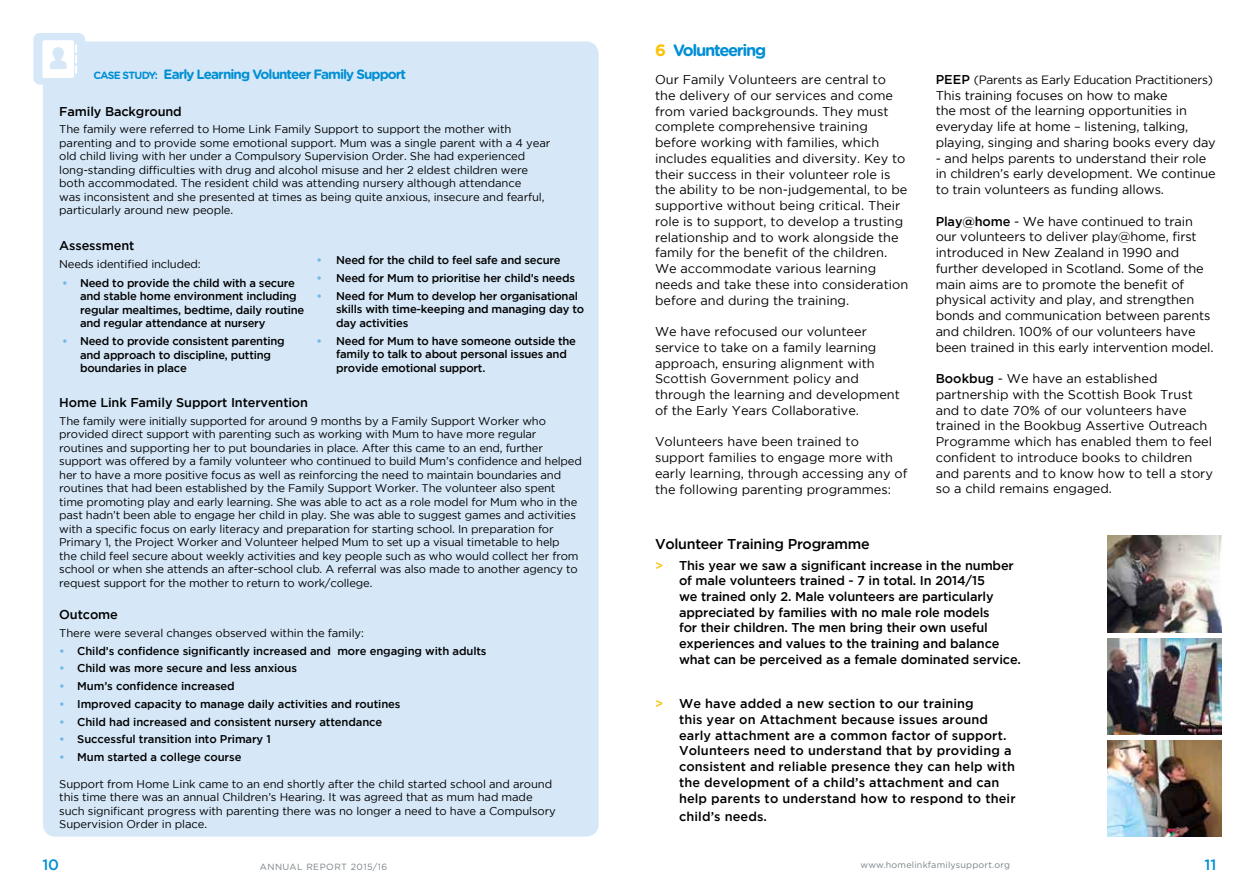
<style>
.page{position:relative;width:1259px;height:893px;background:#fff}
.page>*{position:absolute;margin:0;border:0;box-sizing:border-box;transform-origin:0 0}
.t1{font:700 16.5px "Gotham Rounded";letter-spacing:-.08em;color:#008fd3}
.t2{font:500 15px "Gotham";color:#008fd3}
.t3{font:500 14.25px "Gotham";letter-spacing:-.02em;color:#000}
.t4{font:700 13.5px "Gotham Rounded";letter-spacing:-.07em;color:#008fd3}
.t5{font:12.75px/15.8px "Gotham";color:#000}
.t6{font:500 12.75px/15.8px "Gotham";letter-spacing:-.01em;color:#000}
.t7{font:500 12.75px/15.8px "Gotham";letter-spacing:.01em;color:#000}
.t8{font:12px "Gotham";letter-spacing:-.02em;color:#000}
.t9{font:11.25px/13.5px "Gotham";letter-spacing:-.015em;color:#000}
.t10{font:500 11.25px/13.5px "Gotham";letter-spacing:-.02em;color:#000}
.t11{font:9px "Gotham Rounded";letter-spacing:.02em;color:#798286}
.t12{font:9px "Gotham Rounded";letter-spacing:.05em;color:#798286}
.s1{font-size:10.5px}
.s2{font-weight:700;color:#72b9e7}
.s3{color:#fdc100}
.s4{font-weight:500;font-size:12.75px}
.s5{font-weight:500}
</style>
<div class="page">
<div style="left:43px;top:41px;width:555px;height:796px;background:#d6e8f8;border-radius:13px"></div>
<div style="left:33px;top:33px;width:52px;height:52px;background:#d6e8f8;border-radius:6px"></div>
<svg style="left:42px;top:40px;width:35px;height:38px"></svg>
<img style="left:1108px;top:536px;width:113px;height:96px">
<img style="left:1108px;top:638px;width:113px;height:97px">
<img style="left:1108px;top:740px;width:113px;height:97px">
<p class="t4" style="left:94px;top:64px;width:314px"><span class="s1">CASE STUDY:</span> Early Learning Volunteer Family Support</p>
<p class="t6" style="left:59px;top:103px;width:124px">Family Background</p>
<p class="t9" style="left:59px;top:122px;width:492px">The family were referred to Home Link Family Support to support the mother with parenting and to provide some emotional support. Mum was a single parent with a 4 year old child living with her under a Compulsory Supervision Order. She had experienced long-standing difficulties with drug and alcohol misuse and her 2 eldest children were both accommodated. The resident child was attending nursery although attendance<br>was inconsistent and she presented at times as being quite anxious, insecure and fearful, particularly around new people.</p>
<p class="t6" style="left:59px;top:237px;width:77px">Assessment</p>
<p class="t9" style="left:59px;top:257px;width:143px">Needs identified included:</p>
<p class="t10" style="left:80px;top:276px;width:226px;text-indent:-18px"><span class="s2">•</span> Need to provide the child with a secure and stable home environment including regular mealtimes, bedtime, daily routine and regular attendance at nursery</p>
<p class="t10" style="left:80px;top:334px;width:206px;text-indent:-18px"><span class="s2">•</span> Need to provide consistent parenting and approach to discipline, putting boundaries in place</p>
<p class="t10" style="left:317px;top:253px;width:245px"><span class="s2">•</span> Need for the child to feel safe and secure</p>
<p class="t10" style="left:317px;top:271px;width:260px"><span class="s2">•</span> Need for Mum to prioritise her child’s needs</p>
<p class="t10" style="left:336px;top:289px;width:249px;text-indent:-19px"><span class="s2">•</span> Need for Mum to develop her organisational skills with time-keeping and managing day to day activities</p>
<p class="t10" style="left:336px;top:334px;width:241px;text-indent:-19px"><span class="s2">•</span> Need for Mum to have someone outside the family to talk to about personal issues and provide emotional support.</p>
<p class="t6" style="left:59px;top:394px;width:250px">Home Link Family Support Intervention</p>
<p class="t9" style="left:59px;top:414px;width:524px">The family were initially supported for around 9 months by a Family Support Worker who provided direct support with parenting such as working with Mum to have more regular routines and supporting her to put boundaries in place. After this came to an end, further support was offered by a family volunteer who continued to build Mum’s confidence and helped her to have a more positive focus as well as reinforcing the need to maintain boundaries and routines that had been established by the Family Support Worker. The volunteer also spent time promoting play and early learning. She was able to act as a role model for Mum who in the past hadn’t been able to engage her child in play. She was able to suggest games and activities with a specific focus on early literacy and preparation for starting school. In preparation for Primary 1, the Project Worker and Volunteer helped Mum to set up a visual timetable to help<br>the child feel secure about weekly activities and key people such as who would collect her from school or when she attends an after-school club. A referral was also made to another agency to request support for the mother to return to work/college.</p>
<p class="t6" style="left:59px;top:606px;width:60px">Outcome</p>
<p class="t9" style="left:59px;top:626px;width:306px">There were several changes observed within the family:</p>
<p class="t10" style="left:59px;top:644px;width:429px"><span class="s2">•</span> Child’s confidence significantly increased and more engaging with adults</p>
<p class="t10" style="left:59px;top:661px;width:239px"><span class="s2">•</span> Child was more secure and less anxious</p>
<p class="t10" style="left:59px;top:679px;width:177px"><span class="s2">•</span> Mum’s confidence increased</p>
<p class="t10" style="left:59px;top:697px;width:343px"><span class="s2">•</span> Improved capacity to manage daily activities and routines</p>
<p class="t10" style="left:59px;top:715px;width:325px"><span class="s2">•</span> Child had increased and consistent nursery attendance</p>
<p class="t10" style="left:59px;top:732px;width:213px"><span class="s2">•</span> Successful transition into Primary 1</p>
<p class="t10" style="left:59px;top:750px;width:184px"><span class="s2">•</span> Mum started a college course</p>
<p class="t9" style="left:59px;top:777px;width:498px">Support from Home Link came to an end shortly after the child started school and around this time there was an annual Children’s Hearing. It was agreed that as mum had made such significant progress with parenting there was no longer a need to have a Compulsory Supervision Order in place.</p>
<h1 class="t1" style="left:655px;top:38px;width:113px"><span class="s3">6</span> Volunteering</h1>
<p class="t5" style="left:655px;top:72px;width:255px">Our Family Volunteers are central to the delivery of our services and come from varied backgrounds. They must complete comprehensive training before working with families, which includes equalities and diversity. Key to their success in their volunteer role is the ability to be non-judgemental, to be supportive without being critical. Their role is to support, to develop a trusting relationship and to work alongside the family for the benefit of the children.<br>We accommodate various learning needs and take these into consideration before and during the training.</p>
<p class="t5" style="left:655px;top:324px;width:246px">We have refocused our volunteer service to take on a family learning approach, ensuring alignment with Scottish Government policy and through the learning and development of the Early Years Collaborative.</p>
<p class="t5" style="left:655px;top:434px;width:254px">Volunteers have been trained to support families to engage more with early learning, through accessing any of the following parenting programmes:</p>
<p class="t8" style="left:935px;top:73px;width:279px"><span class="s4">PEEP</span> (Parents as Early Education Practitioners)</p>
<p class="t5" style="left:935px;top:87px;width:282px">This training focuses on how to make<br>the most of the learning opportunities in everyday life at home – listening, talking, playing, singing and sharing books every day</p>
<p class="t5" style="left:935px;top:150px;width:281px">- and helps parents to understand their role in children’s early development. We continue to train volunteers as funding allows.</p>
<p class="t5" style="left:935px;top:213px;width:279px"><span class="s5">Play@home</span> - We have continued to train our volunteers to deliver play@home, first introduced in New Zealand in 1990 and further developed in Scotland. Some of the main aims are to promote the benefit of physical activity and play, and strengthen bonds and communication between parents and children. 100% of our volunteers have been trained in this early intervention model.</p>
<p class="t5" style="left:935px;top:370px;width:279px"><span class="s5">Bookbug</span> - We have an established partnership with the Scottish Book Trust and to date 70% of our volunteers have trained in the Bookbug Assertive Outreach Programme which has enabled them to feel confident to introduce books to children and parents and to know how to tell a story so a child remains engaged.</p>
<p class="t3" style="left:655px;top:536px;width:216px">Volunteer Training Programme</p>
<p class="t6" style="left:679px;top:557px;width:343px;text-indent:-24px"><span class="s3">&gt;</span> This year we saw a significant increase in the number of male volunteers trained - 7 in total. In 2014/15<br>we trained only 2. Male volunteers are particularly appreciated by families with no male role models<br>for their children. The men bring their own useful experiences and values to the training and balance what can be perceived as a female dominated service.</p>
<p class="t7" style="left:679px;top:696px;width:338px;text-indent:-24px"><span class="s3">&gt;</span> We have added a new section to our training<br>this year on Attachment because issues around early attachment are a common factor of support.<br>Volunteers need to understand that by providing a consistent and reliable presence they can help with the development of a child’s attachment and can help parents to understand how to respond to their</p>
<p class="t7" style="left:679px;top:808px;width:89px">child’s needs.</p>
<h2 class="t2" style="left:43px;top:856px;width:18px">10</h2>
<p class="t12" style="left:260px;top:861px;width:129px">ANNUAL REPORT 2015/16</p>
<p class="t11" style="left:860px;top:858px;width:151px">www.homelinkfamilysupport.org</p>
<h2 class="t2" style="left:1204px;top:856px;width:13px">11</h2>
</div>
